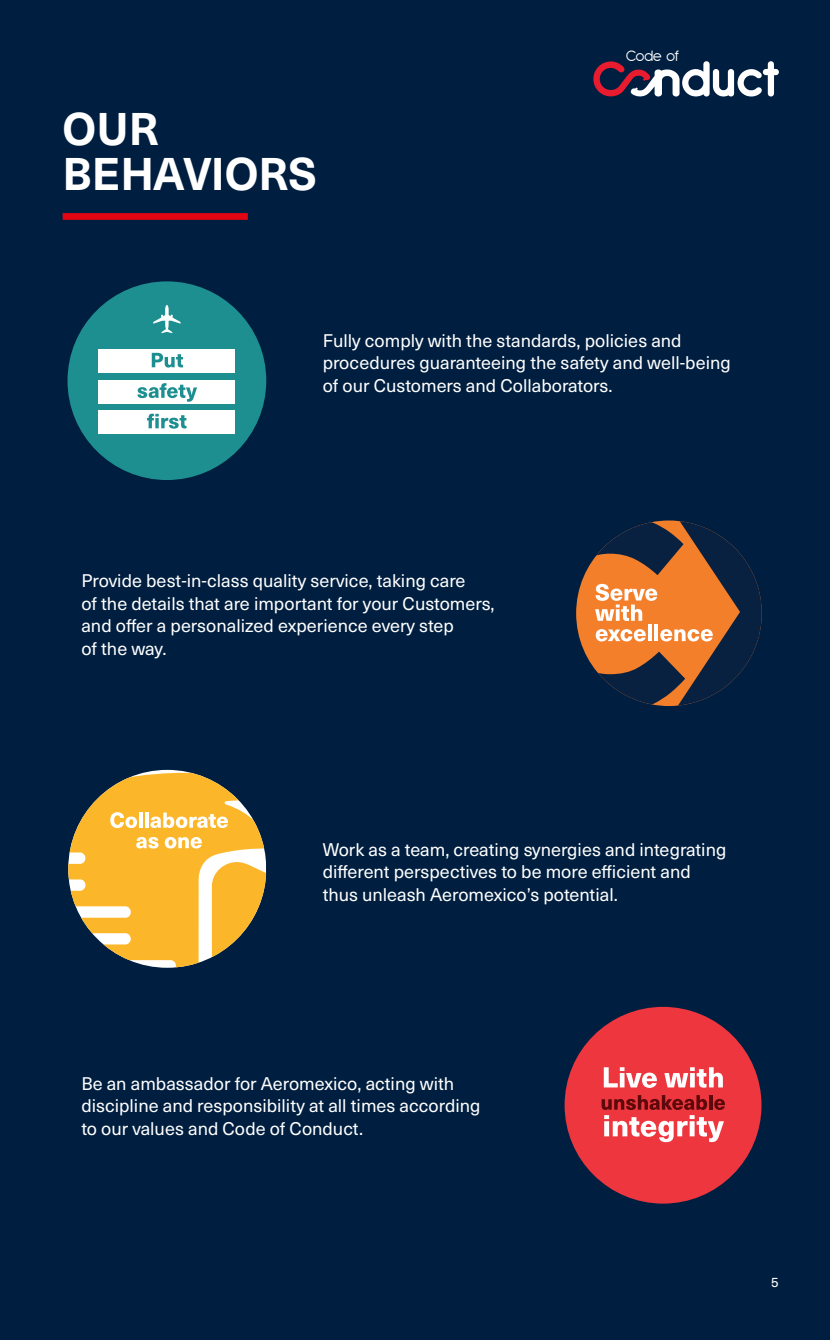
<style>
.page{position:relative;width:830px;height:1340px;background:#fff}
.page>*{position:absolute;margin:0;border:0;box-sizing:border-box;transform-origin:0 0}
.t1{font:700 45px/45px "Neue Haas Unica Pro";color:#fff}
.t2{font:18px/22.5px "Neue Haas Unica Pro";color:#fff}
.t3{font:16.43px "Antipasto";color:#fff}
.t4{font:13.5px "Neue Haas Unica Pro";color:#fff}
</style>
<div class="page">
<div style="left:0;top:0;width:829px;height:1339px;background:#001f40"></div>
<div style="left:63px;top:213px;width:185px;height:7px;background:#e30512"></div>
<div style="left:67px;top:281px;width:199px;height:199px;background:#1e8f91;border-radius:50%"></div>
<div style="left:98px;top:349px;width:137px;height:23px;background:#fff"></div>
<div style="left:98px;top:380px;width:137px;height:23px;background:#fff"></div>
<div style="left:98px;top:410px;width:137px;height:23px;background:#fff"></div>
<svg style="left:152px;top:353px;width:31px;height:14px"></svg>
<svg style="left:137px;top:383px;width:60px;height:19px"></svg>
<svg style="left:147px;top:413px;width:39px;height:15px"></svg>
<svg style="left:153px;top:305px;width:27px;height:28px"></svg>
<svg style="left:576px;top:520px;width:185px;height:186px"></svg>
<svg style="left:68px;top:772px;width:198px;height:195px"></svg>
<div style="left:564px;top:1006px;width:197px;height:197px;background:#ed363e;border-radius:50%"></div>
<svg style="left:603px;top:1067px;width:53px;height:20px"></svg>
<svg style="left:664px;top:1067px;width:58px;height:20px"></svg>
<svg style="left:601px;top:1095px;width:105px;height:14px"></svg>
<svg style="left:709px;top:1095px;width:3px;height:14px"></svg>
<svg style="left:714px;top:1098px;width:10px;height:11px"></svg>
<svg style="left:604px;top:1115px;width:119px;height:27px"></svg>
<svg style="left:593px;top:61px;width:185px;height:36px"></svg>
<p class="t1" style="left:63px;top:107px;width:256px">OUR<br>BEHAVIORS</p>
<p class="t3" style="left:625px;top:47px;width:54px">Code of</p>
<p class="t2" style="left:322px;top:329px;width:409px">Fully comply with the standards, policies and procedures guaranteeing the safety and well-being of our Customers and Collaborators.</p>
<p class="t2" style="left:81px;top:570px;width:414px">Provide best-in-class quality service, taking care<br>of the details that are important for your Customers, and offer a personalized experience every step<br>of the way.</p>
<p class="t2" style="left:322px;top:838px;width:405px">Work as a team, creating synergies and integrating different perspectives to be more efficient and thus unleash Aeromexico’s potential.</p>
<p class="t2" style="left:81px;top:1072px;width:400px">Be an ambassador for Aeromexico, acting with discipline and responsibility at all times according to our values and Code of Conduct.</p>
<p class="t4" style="left:771px;top:1273px;width:9px">5</p>
</div>
